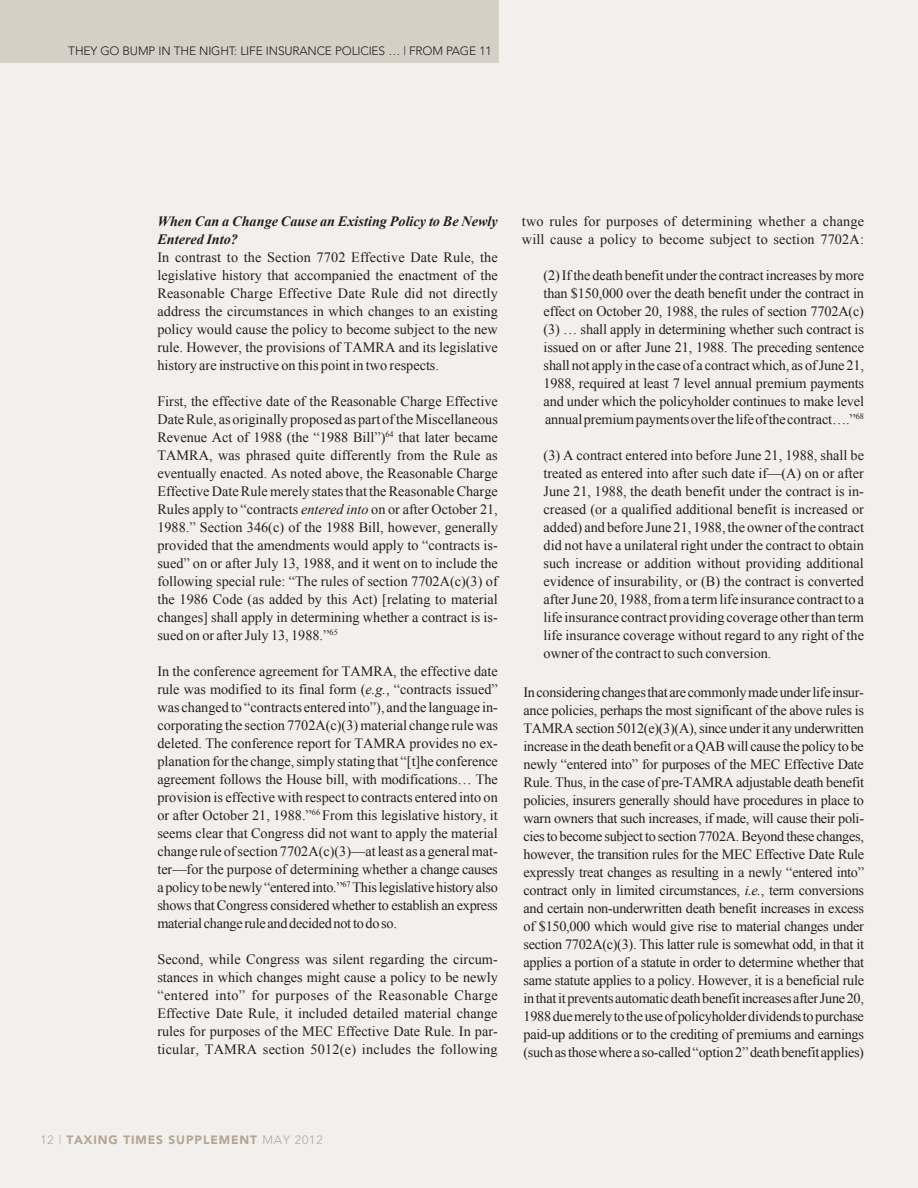
<style>
.page{position:relative;width:918px;height:1188px;background:#f2f0ec}
.page>*{position:absolute;margin:0;border:0;box-sizing:border-box;transform-origin:0 0}
.t1{font:14.25px/18px "Times New Roman";color:#231f20;text-align:justify}
.t2{font:italic 700 14.25px/18px "Times New Roman";color:#231f20}
.t3{font:300 12px "Avenir";letter-spacing:-.015em;color:#231f20}
.t4{font:900 12px "Avenir";letter-spacing:.075em;color:#b2a794}
.s1{font-style:italic}
.s2{font-weight:300;color:#a8a9ad}
</style>
<div class="page">
<div style="left:0;top:0;width:500px;height:63px;background:#d6cfc5"></div>
<p class="t3" style="left:68px;top:44px;width:425px">TH EY GO BUM P IN TH E NIGHT: LIFE INSURANCE POLICIES … | FROM PAGE 11</p>
<p class="t2" style="left:157px;top:212px;width:342px">When Can a Change Cause an Existing Policy to Be Newly<br>Entered Into?</p>
<p class="t1" style="left:157px;top:248px;width:342px">In contrast to the Section 7702 Effective Date Rule, the legislative history that accompanied the enactment of the Reasonable Charge Effective Date Rule did not directly address the circumstances in which changes to an existing policy would cause the policy to become subject to the new rule. However, the provisions of TAMRA and its legislative history are instructive on this point in two respects.</p>
<p class="t1" style="left:157px;top:392px;width:342px">First, the effective date of the Reasonable Charge Effective Date Rule, as originally proposed as part of the Miscellaneous Revenue Act of 1988 (the “1988 Bill”)<sup>64</sup> that later became TAMRA, was phrased quite differently from the Rule as eventually enacted. As noted above, the Reasonable Charge Effective Date Rule merely states that the Reasonable Charge Rules apply to “contracts <span class="s1">entered into</span> on or after October 21, 1988.” Section 346(c) of the 1988 Bill, however, generally provided that the amendments would apply to “contracts is&shy;sued” on or after July 13, 1988, and it went on to include the following special rule: “The rules of section 7702A(c)(3) of the 1986 Code (as added by this Act) [relating to material changes] shall apply in determining whether a contract is is&shy;sued on or after July 13, 1988.”<sup>65</sup></p>
<p class="t1" style="left:157px;top:662px;width:342px">In the conference agreement for TAMRA, the effective date rule was modified to its final form (<span class="s1">e.g.</span>, “contracts issued” was changed to “contracts entered into”), and the language in&shy;corporating the section 7702A(c)(3) material change rule was deleted. The conference report for TAMRA provides no ex&shy;planation for the change, simply stating that “[t]he conference agreement follows the House bill, with modifications… The provision is effective with respect to contracts entered into on or after October 21, 1988.”<sup>66</sup> From this legislative history, it seems clear that Congress did not want to apply the material change rule of section 7702A(c)(3)—at least as a general mat&shy;ter—for the purpose of determining whether a change causes a policy to be newly “entered into.”<sup>67</sup> This legislative history also shows that Congress considered whether to establish an express material change rule and decided not to do so.</p>
<p class="t1" style="left:157px;top:950px;width:342px">Second, while Congress was silent regarding the circum&shy;stances in which changes might cause a policy to be newly “entered into” for purposes of the Reasonable Charge Effective Date Rule, it included detailed material change rules for purposes of the MEC Effective Date Rule. In par&shy;ticular, TAMRA section 5012(e) includes the following</p>
<p class="t1" style="left:522px;top:212px;width:344px">two rules for purposes of determining whether a change will cause a policy to become subject to section 7702A:</p>
<p class="t1" style="left:544px;top:266px;width:322px">(2) If the death benefit under the contract increases by more than $150,000 over the death benefit under the contract in effect on October 20, 1988, the rules of section 7702A(c) (3) … shall apply in determining whether such contract is issued on or after June 21, 1988. The preceding sentence shall not apply in the case of a contract which, as of June 21, 1988, required at least 7 level annual premium payments and under which the policyholder continues to make level annual premium payments over the life of the contract….”<sup>68</sup></p>
<p class="t1" style="left:544px;top:446px;width:322px">(3) A contract entered into before June 21, 1988, shall be treated as entered into after such date if—(A) on or after June 21, 1988, the death benefit under the contract is in&shy;creased (or a qualified additional benefit is increased or added) and before June 21, 1988, the owner of the contract did not have a unilateral right under the contract to obtain such increase or addition without providing additional evidence of insurability, or (B) the contract is converted after June 20, 1988, from a term life insurance contract to a life insurance contract providing coverage other than term life insurance coverage without regard to any right of the owner of the contract to such conversion.</p>
<p class="t1" style="left:523px;top:683px;width:342px">In considering changes that are commonly made under life insur&shy;ance policies, perhaps the most significant of the above rules is TAMRA section 5012(e)(3)(A), since under it any underwritten increase in the death benefit or a QAB will cause the policy to be newly “entered into” for purposes of the MEC Effective Date Rule. Thus, in the case of pre-TAMRA adjustable death benefit policies, insurers generally should have procedures in place to warn owners that such increases, if made, will cause their poli&shy;cies to become subject to section 7702A. Beyond these changes, however, the transition rules for the MEC Effective Date Rule expressly treat changes as resulting in a newly “entered into” contract only in limited circumstances, <span class="s1">i.e.</span>, term conversions and certain non-underwritten death benefit increases in excess of $150,000 which would give rise to material changes under section 7702A(c)(3). This latter rule is somewhat odd, in that it applies a portion of a statute in order to determine whether that same statute applies to a policy. However, it is a beneficial rule in that it prevents automatic death benefit increases after June 20, 1988 due merely to the use of policyholder dividends to purchase paid-up additions or to the crediting of premiums and earnings (such as those where a so-called “option 2” death benefit applies)</p>
<p class="t4" style="left:40px;top:1132px;width:284px"><span class="s2">12 |</span> TAXING TIMES SUPPLEMENT <span class="s2">MAY 2012</span></p>
</div>
